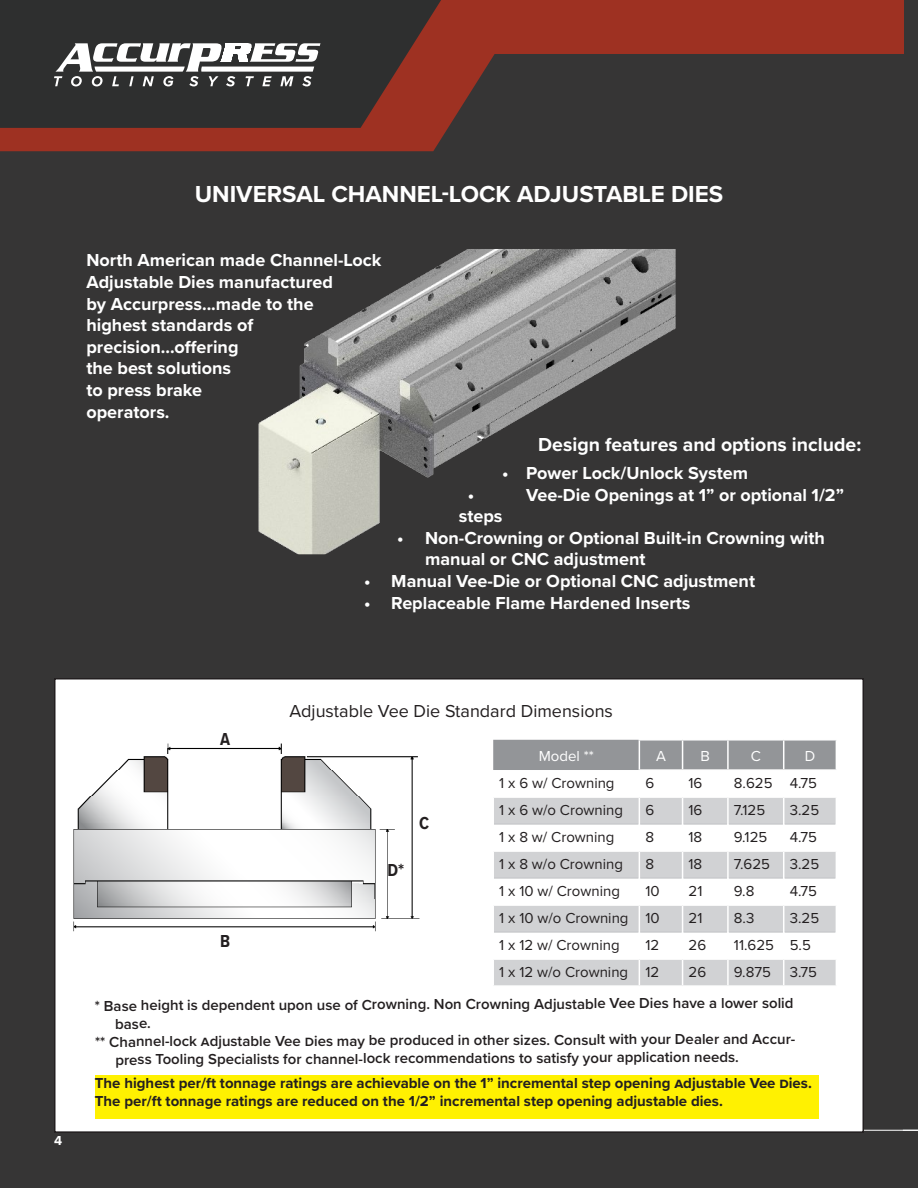
<style>
.page{position:relative;width:918px;height:1188px;background:#363535}
.page>*{position:absolute;margin:0;border:0;box-sizing:border-box;transform-origin:0 0}
.t1{font:700 24px "Proxima Nova";color:#fff}
.White_body_style{font:700 19.5px "Proxima Nova";color:#fff}
.White_body_style-2{font:700 18px/21.6px "Proxima Nova";color:#fff}
.t2{font:18px "Proxima Nova";color:#231f20}
.t3{font:700 18px "Proxima Nova Cond";color:#231f20}
.t4{font:600 15px/19.4px "Proxima Nova";letter-spacing:-.005em;color:#231f20}
.t5{font:15px "Proxima Nova";color:#231f20}
.t6{font:700 15px/18px "Proxima Nova";color:#231f20}
.t7{font:15px "Proxima Nova";color:#fff}
.t8{font:700 13.5px "Proxima Nova";color:#fff}
</style>
<div class="page">
<svg style="left:0;top:0;width:904px;height:151px"></svg>
<svg style="left:0;top:0;width:441px;height:128px"></svg>
<svg style="left:54px;top:43px;width:267px;height:43px"></svg>
<hr style="left:54px;top:1130px;width:864px;height:1px;background:#fff">
<div style="left:55px;top:679px;width:808px;height:453px;background:#fff"></div>
<div style="left:54px;top:678px;width:810px;height:455px;border:2px solid #231f20"></div>
<img style="left:73px;top:744px;width:346px;height:188px">
<svg style="left:493px;top:740px;width:343px;height:245px"></svg>
<div style="left:95px;top:1076px;width:724px;height:43px;background:#fff101"></div>
<img style="left:258px;top:249px;width:418px;height:305px">
<p class="t1" style="left:195px;top:177px;width:530px">UNIVERSAL CHANNEL-LOCK ADJUSTABLE DIES</p>
<p class="White_body_style-2" style="left:86px;top:249px;width:297px">North American made Channel-Lock<br>Adjustable Dies manufactured<br>by Accurpress...made to the<br>highest standards of precision...offering<br>the best solutions<br>to press brake<br>operators.</p>
<p class="White_body_style" style="left:538px;top:430px;width:324px">Design features and options include:</p>
<p class="White_body_style-2" style="left:502px;top:462px;width:247px">• Power Lock/Unlock System</p>
<p class="White_body_style-2" style="left:468px;top:483px;width:8px">•</p>
<p class="White_body_style-2" style="left:526px;top:483px;width:319px">Vee-Die Openings at 1” or optional 1/2”</p>
<p class="White_body_style-2" style="left:459px;top:505px;width:45px">steps</p>
<p class="White_body_style-2" style="left:425px;top:527px;width:401px;text-indent:-28px">• Non-Crowning or Optional Built-in Crowning with manual or CNC adjustment</p>
<p class="White_body_style-2" style="left:364px;top:570px;width:392px">• Manual Vee-Die or Optional CNC adjustment</p>
<p class="White_body_style-2" style="left:364px;top:591px;width:328px">• Replaceable Flame Hardened Inserts</p>
<p class="t8" style="left:54px;top:1130px;width:10px">4</p>
<p class="t3" style="left:220px;top:726px;width:11px">A</p>
<p class="t3" style="left:220px;top:928px;width:12px">B</p>
<p class="t2" style="left:289px;top:698px;width:325px">Adjustable Vee Die Standard Dimensions</p>
<p class="t3" style="left:387px;top:857px;width:18px">D*</p>
<p class="t3" style="left:419px;top:809px;width:12px">C</p>
<p class="t7" style="left:539px;top:745px;width:57px">Model **</p>
<p class="t7" style="left:656px;top:745px;width:11px">A</p>
<p class="t7" style="left:701px;top:745px;width:11px">B</p>
<p class="t7" style="left:751px;top:745px;width:12px">C</p>
<p class="t7" style="left:805px;top:745px;width:12px">D</p>
<p class="t5" style="left:499px;top:772px;width:117px">1 x 6 w/ Crowning</p>
<p class="t5" style="left:645px;top:772px;width:10px">6</p>
<p class="t5" style="left:689px;top:772px;width:15px">16</p>
<p class="t5" style="left:734px;top:772px;width:40px">8.625</p>
<p class="t5" style="left:790px;top:772px;width:29px">4.75</p>
<p class="t5" style="left:499px;top:799px;width:125px">1 x 6 w/o Crowning</p>
<p class="t5" style="left:645px;top:799px;width:10px">6</p>
<p class="t5" style="left:689px;top:799px;width:15px">16</p>
<p class="t5" style="left:734px;top:799px;width:33px">7.125</p>
<p class="t5" style="left:790px;top:799px;width:31px">3.25</p>
<p class="t5" style="left:499px;top:826px;width:117px">1 x 8 w/ Crowning</p>
<p class="t5" style="left:645px;top:826px;width:10px">8</p>
<p class="t5" style="left:689px;top:826px;width:15px">18</p>
<p class="t5" style="left:734px;top:826px;width:35px">9.125</p>
<p class="t5" style="left:790px;top:826px;width:29px">4.75</p>
<p class="t5" style="left:499px;top:853px;width:125px">1 x 8 w/o Crowning</p>
<p class="t5" style="left:645px;top:853px;width:10px">8</p>
<p class="t5" style="left:689px;top:853px;width:15px">18</p>
<p class="t5" style="left:734px;top:853px;width:38px">7.625</p>
<p class="t5" style="left:790px;top:853px;width:31px">3.25</p>
<p class="t5" style="left:499px;top:880px;width:122px">1 x 10 w/ Crowning</p>
<p class="t5" style="left:645px;top:880px;width:16px">10</p>
<p class="t5" style="left:689px;top:880px;width:15px">21</p>
<p class="t5" style="left:734px;top:880px;width:22px">9.8</p>
<p class="t5" style="left:790px;top:880px;width:29px">4.75</p>
<p class="t5" style="left:499px;top:907px;width:131px">1 x 10 w/o Crowning</p>
<p class="t5" style="left:645px;top:907px;width:16px">10</p>
<p class="t5" style="left:689px;top:907px;width:15px">21</p>
<p class="t5" style="left:734px;top:907px;width:22px">8.3</p>
<p class="t5" style="left:790px;top:907px;width:31px">3.25</p>
<p class="t5" style="left:499px;top:934px;width:122px">1 x 12 w/ Crowning</p>
<p class="t5" style="left:645px;top:934px;width:15px">12</p>
<p class="t5" style="left:689px;top:934px;width:19px">26</p>
<p class="t5" style="left:734px;top:934px;width:42px">11.625</p>
<p class="t5" style="left:790px;top:934px;width:23px">5.5</p>
<p class="t5" style="left:499px;top:961px;width:130px">1 x 12 w/o Crowning</p>
<p class="t5" style="left:645px;top:961px;width:15px">12</p>
<p class="t5" style="left:689px;top:961px;width:19px">26</p>
<p class="t5" style="left:734px;top:961px;width:39px">9.875</p>
<p class="t5" style="left:790px;top:961px;width:29px">3.75</p>
<p class="t4" style="left:115px;top:994px;width:680px;text-indent:-20px">* Base height is dependent upon use of Crowning. Non Crowning Adjustable Vee Dies have a lower solid base.</p>
<p class="t4" style="left:115px;top:1031px;width:682px;line-height:18.1px;text-indent:-20px">** Channel-lock Adjustable Vee Dies may be produced in other sizes. Consult with your Dealer and Accur&shy;press Tooling Specialists for channel-lock recommendations to satisfy your application needs.</p>
<p class="t6" style="left:95px;top:1073px;width:719px">The highest per/ft tonnage ratings are achievable on the 1” incremental step opening Adjustable Vee Dies.<br>The per/ft tonnage ratings are reduced on the 1/2” incremental step opening adjustable dies.</p>
</div>
